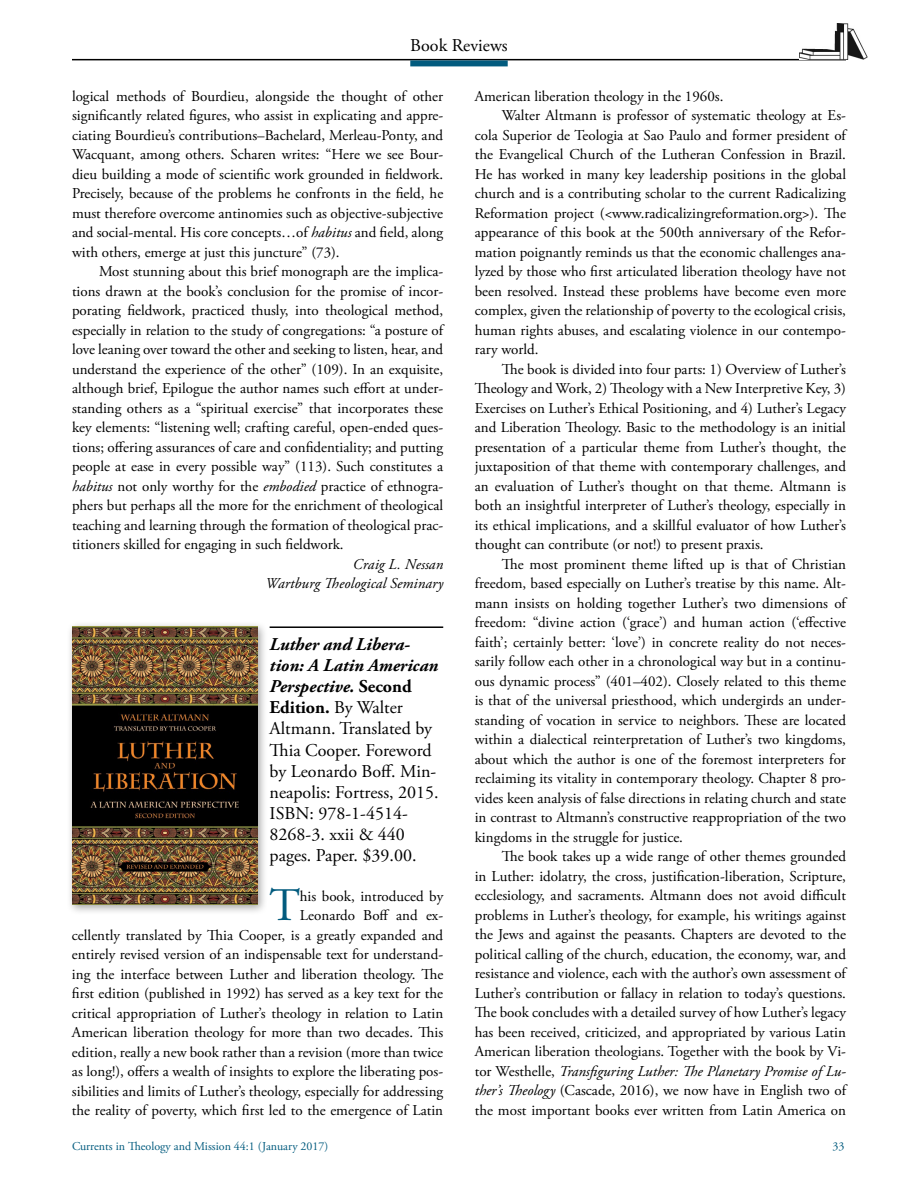
<style>
.page{position:relative;width:918px;height:1188px;background:#fff}
.page>*{position:absolute;margin:0;border:0;box-sizing:border-box;transform-origin:0 0}
.t1{font:46.65px "Adobe Garamond Pro";color:#025b7e}
.t2{font:18px/21px "Adobe Garamond Pro";color:#000}
.t3{font:15px/19.5px "Adobe Garamond Pro";color:#000;text-align:justify}
.t4{font:italic 15px/19.5px "Adobe Garamond Pro";color:#000;text-align:right}
.t5{font:12px "Adobe Garamond Pro";color:#025b7e}
.s1{font-style:normal}
.s2{font-style:italic}
.s3{font-weight:700;font-style:italic}
.s4{font-weight:700}
</style>
<div class="page">
<hr style="left:72px;top:59px;width:774px;height:1px;background:#000">
<div style="left:410px;top:60px;width:98px;height:6px;background:#025b7e"></div>
<img style="left:799px;top:23px;width:68px;height:36px">
<hr style="left:270px;top:626px;width:173px;height:2px;background:#000">
<div style="left:66px;top:621px;width:202px;height:295px;background:#000;opacity:.35"></div>
<img style="left:72px;top:627px;width:186px;height:278px">
<p class="t2" style="left:410px;top:36px;width:99px">Book Reviews</p>
<p class="t3" style="left:475px;top:87px;width:250px">American liberation theology in the 1960s.</p>
<p class="t3" style="left:502px;top:106px;width:346px">Walter Altmann is professor of systematic theology at Es-</p>
<p class="t3" style="left:475px;top:126px;width:373px">cola Superior de Teologia at Sao Paulo and former president of</p>
<p class="t3" style="left:475px;top:145px;width:373px">the Evangelical Church of the Lutheran Confession in Brazil.</p>
<p class="t3" style="left:475px;top:165px;width:373px">He has worked in many key leadership positions in the global</p>
<p class="t3" style="left:475px;top:184px;width:373px">church and is a contributing scholar to the current Radicalizing</p>
<p class="t3" style="left:475px;top:204px;width:373px">Reformation project (&lt;www.radicalizingreformation.org&gt;). The</p>
<p class="t3" style="left:475px;top:223px;width:373px">appearance of this book at the 500th anniversary of the Refor-</p>
<p class="t3" style="left:475px;top:243px;width:373px">mation poignantly reminds us that the economic challenges ana-</p>
<p class="t3" style="left:475px;top:262px;width:373px">lyzed by those who first articulated liberation theology have not</p>
<p class="t3" style="left:475px;top:282px;width:373px">been resolved. Instead these problems have become even more</p>
<p class="t3" style="left:475px;top:301px;width:373px">complex, given the relationship of poverty to the ecological crisis,</p>
<p class="t3" style="left:475px;top:321px;width:373px">human rights abuses, and escalating violence in our contempo-</p>
<p class="t3" style="left:475px;top:340px;width:65px">rary world.</p>
<p class="t3" style="left:502px;top:360px;width:346px">The book is divided into four parts: 1) Overview of Luther’s</p>
<p class="t3" style="left:475px;top:379px;width:373px">Theology and Work, 2) Theology with a New Interpretive Key, 3)</p>
<p class="t3" style="left:475px;top:399px;width:373px">Exercises on Luther’s Ethical Positioning, and 4) Luther’s Legacy</p>
<p class="t3" style="left:475px;top:418px;width:373px">and Liberation Theology. Basic to the methodology is an initial</p>
<p class="t3" style="left:475px;top:438px;width:373px">presentation of a particular theme from Luther’s thought, the</p>
<p class="t3" style="left:475px;top:457px;width:373px">juxtaposition of that theme with contemporary challenges, and</p>
<p class="t3" style="left:475px;top:477px;width:373px">an evaluation of Luther’s thought on that theme. Altmann is</p>
<p class="t3" style="left:475px;top:496px;width:373px">both an insightful interpreter of Luther’s theology, especially in</p>
<p class="t3" style="left:475px;top:516px;width:373px">its ethical implications, and a skillful evaluator of how Luther’s</p>
<p class="t3" style="left:475px;top:535px;width:290px">thought can contribute (or not!) to present praxis.</p>
<p class="t3" style="left:502px;top:555px;width:346px">The most prominent theme lifted up is that of Christian</p>
<p class="t3" style="left:475px;top:574px;width:373px">freedom, based especially on Luther’s treatise by this name. Alt-</p>
<p class="t3" style="left:475px;top:594px;width:373px">mann insists on holding together Luther’s two dimensions of</p>
<p class="t3" style="left:475px;top:613px;width:373px">freedom: “divine action (‘grace’) and human action (‘effective</p>
<p class="t3" style="left:475px;top:633px;width:373px">faith’; certainly better: ‘love’) in concrete reality do not neces-</p>
<p class="t3" style="left:475px;top:652px;width:373px">sarily follow each other in a chronological way but in a continu-</p>
<p class="t3" style="left:475px;top:672px;width:373px">ous dynamic process” (401–402). Closely related to this theme</p>
<p class="t3" style="left:475px;top:691px;width:373px">is that of the universal priesthood, which undergirds an under-</p>
<p class="t3" style="left:475px;top:711px;width:373px">standing of vocation in service to neighbors. These are located</p>
<p class="t3" style="left:475px;top:730px;width:373px">within a dialectical reinterpretation of Luther’s two kingdoms,</p>
<p class="t3" style="left:475px;top:750px;width:373px">about which the author is one of the foremost interpreters for</p>
<p class="t3" style="left:475px;top:769px;width:373px">reclaiming its vitality in contemporary theology. Chapter 8 pro-</p>
<p class="t3" style="left:475px;top:789px;width:373px">vides keen analysis of false directions in relating church and state</p>
<p class="t3" style="left:475px;top:808px;width:373px">in contrast to Altmann’s constructive reappropriation of the two</p>
<p class="t3" style="left:475px;top:828px;width:210px">kingdoms in the struggle for justice.</p>
<p class="t3" style="left:502px;top:847px;width:346px">The book takes up a wide range of other themes grounded</p>
<p class="t3" style="left:475px;top:867px;width:373px">in Luther: idolatry, the cross, justification-liberation, Scripture,</p>
<p class="t3" style="left:475px;top:886px;width:373px">ecclesiology, and sacraments. Altmann does not avoid difficult</p>
<p class="t3" style="left:475px;top:906px;width:373px">problems in Luther’s theology, for example, his writings against</p>
<p class="t3" style="left:475px;top:925px;width:373px">the Jews and against the peasants. Chapters are devoted to the</p>
<p class="t3" style="left:475px;top:945px;width:373px">political calling of the church, education, the economy, war, and</p>
<p class="t3" style="left:475px;top:964px;width:373px">resistance and violence, each with the author’s own assessment of</p>
<p class="t3" style="left:475px;top:984px;width:373px">Luther’s contribution or fallacy in relation to today’s questions.</p>
<p class="t3" style="left:475px;top:1003px;width:373px">The book concludes with a detailed survey of how Luther’s legacy</p>
<p class="t3" style="left:475px;top:1023px;width:373px">has been received, criticized, and appropriated by various Latin</p>
<p class="t3" style="left:475px;top:1042px;width:373px">American liberation theologians. Together with the book by Vi-</p>
<p class="t4" style="left:475px;top:1062px;width:373px"><span class="s1">tor Westhelle,</span> Transfiguring Luther: The Planetary Promise of Lu-</p>
<p class="t3" style="left:475px;top:1081px;width:373px"><span class="s2">ther’s Theology</span> (Cascade, 2016), we now have in English two of</p>
<p class="t3" style="left:475px;top:1101px;width:373px">the most important books ever written from Latin America on</p>
<p class="t3" style="left:72px;top:87px;width:373px">logical methods of Bourdieu, alongside the thought of other significantly related figures, who assist in explicating and appre&shy;ciating Bourdieu’s contributions–Bachelard, Merleau-Ponty, and Wacquant, among others. Scharen writes: “Here we see Bour&shy;dieu building a mode of scientific work grounded in fieldwork.<br>Precisely, because of the problems he confronts in the field, he must therefore overcome antinomies such as objective-subjective and social-mental. His core concepts…of <span class="s2">habitus</span> and field, along with others, emerge at just this juncture” (73).</p>
<p class="t3" style="left:72px;top:262px;width:373px;text-indent:27px">Most stunning about this brief monograph are the implica&shy;tions drawn at the book’s conclusion for the promise of incor&shy;porating fieldwork, practiced thusly, into theological method, especially in relation to the study of congregations: “a posture of love leaning over toward the other and seeking to listen, hear, and understand the experience of the other” (109). In an exquisite, although brief, Epilogue the author names such effort at under&shy;standing others as a “spiritual exercise” that incorporates these key elements: “listening well; crafting careful, open-ended ques&shy;tions; offering assurances of care and confidentiality; and putting people at ease in every possible way” (113). Such constitutes a <span class="s2">habitus</span> not only worthy for the <span class="s2">embodied</span> practice of ethnogra&shy;phers but perhaps all the more for the enrichment of theological teaching and learning through the formation of theological prac&shy;titioners skilled for engaging in such fieldwork.</p>
<p class="t4" style="left:266px;top:555px;width:179px">Craig L. Nessan<br>Wartburg Theological Seminary</p>
<p class="t2" style="left:270px;top:635px;width:171px"><span class="s3">Luther and Libera&shy;tion: A Latin American<br>Perspective.</span> <span class="s4">Second<br>Edition.</span> By Walter<br>Altmann. Translated by<br>Thia Cooper. Foreword by Leonardo Boff. Min&shy;neapolis: Fortress, 2015.<br>ISBN: 978-1-4514-<br>8268-3. xxii &amp; 440 pages. Paper. $39.00.</p>
<h1 class="t1" style="left:270px;top:878px;width:32px">T</h1>
<p class="t3" style="left:72px;top:887px;width:373px;text-align:right">his book, introduced by<br>Leonardo Boff and ex-<br>cellently translated by Thia Cooper, is a greatly expanded and entirely revised version of an indispensable text for understand&shy;ing the interface between Luther and liberation theology. The first edition (published in 1992) has served as a key text for the critical appropriation of Luther’s theology in relation to Latin American liberation theology for more than two decades. This edition, really a new book rather than a revision (more than twice as long!), offers a wealth of insights to explore the liberating pos&shy;sibilities and limits of Luther’s theology, especially for addressing the reality of poverty, which first led to the emergence of Latin</p>
<p class="t5" style="left:72px;top:1139px;width:258px">Currents in Theology and Mission 44:1 (January 2017)</p>
<p class="t5" style="left:832px;top:1139px;width:13px">33</p>
</div>
